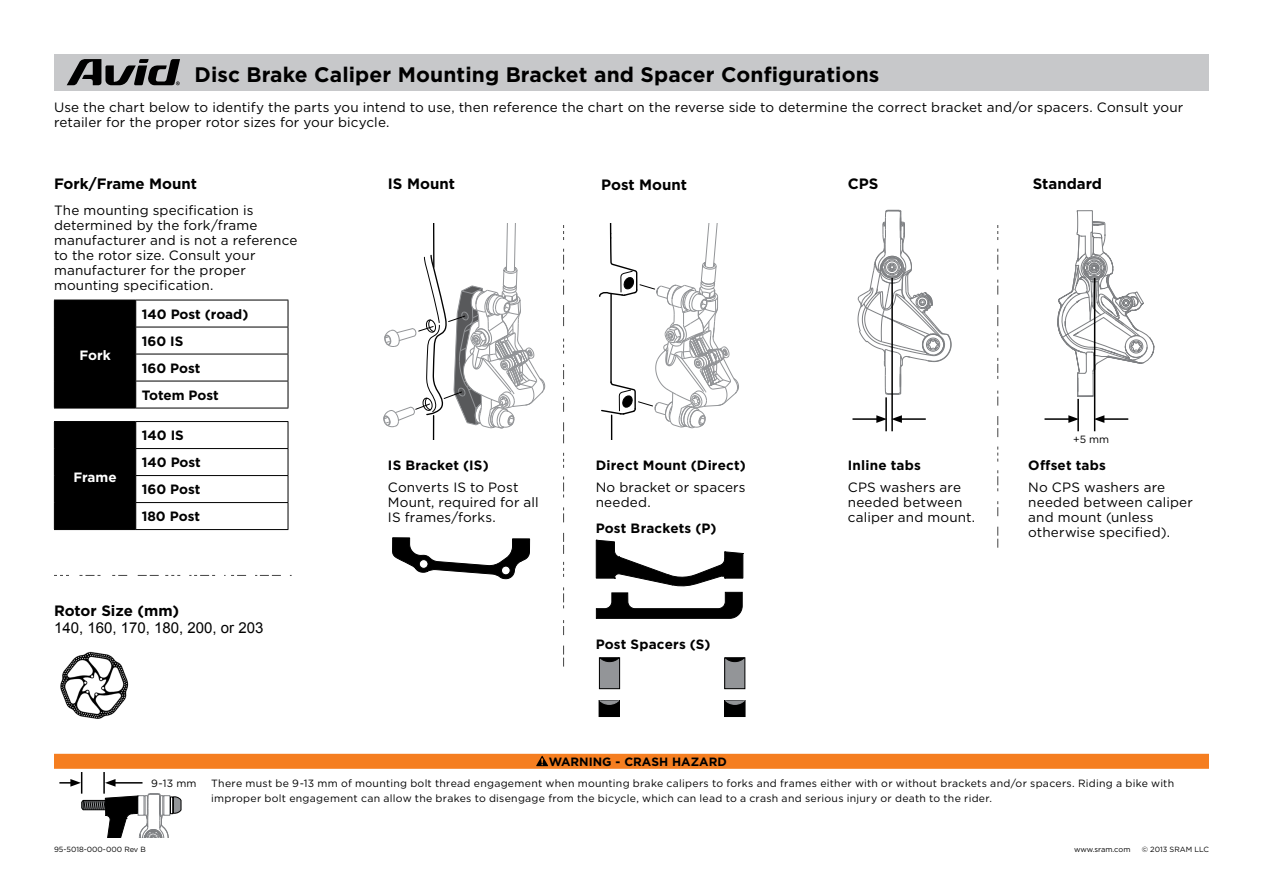
<style>
.page{position:relative;width:1263px;height:893px;background:#fff}
.page>*{position:absolute;margin:0;border:0;box-sizing:border-box;transform-origin:0 0}
.t1{font:700 21px "Gotham";letter-spacing:.005em;color:#000}
.t2{font:700 15px "Gotham";color:#000}
.t3{font:15px "Arial";color:#000}
.t4{font:13.5px/15px "Gotham";letter-spacing:.01em;color:#000}
.t5{font:700 13.5px/27px "Gotham";color:#000}
.t6{font:700 13.5px "Gotham";color:#fff}
.t7{font:700 12px "Gotham";color:#000}
.t8{font:10.5px/15px "Gotham";letter-spacing:.025em;color:#000}
.t9{font:7.5px "Gotham";color:#000}
</style>
<div class="page">
<div style="left:54px;top:54px;width:1154px;height:36px;background:#c7c8ca"></div>
<svg style="left:67px;top:59px;width:113px;height:26px"></svg>
<img style="left:60px;top:651px;width:69px;height:68px">
<hr style="left:1044px;top:418px;width:27px;height:2px;background:#000">
<hr style="left:852px;top:418px;width:27px;height:2px;background:#000">
<svg style="left:1050px;top:90px;width:120px;height:342px"></svg>
<svg style="left:857px;top:210px;width:95px;height:222px"></svg>
<hr style="left:885px;top:397px;width:2px;height:34px;background:#000">
<hr style="left:1094px;top:278px;width:1px;height:153px;background:#000">
<hr style="left:136px;top:300px;width:152px;height:1px;background:#000">
<hr style="left:135px;top:327px;width:153px;height:1px;background:#000">
<hr style="left:135px;top:354px;width:153px;height:1px;background:#000">
<hr style="left:135px;top:381px;width:153px;height:1px;background:#000">
<svg style="left:288px;top:300px;width:1px;height:108px"></svg>
<hr style="left:136px;top:408px;width:152px;height:1px;background:#000">
<hr style="left:136px;top:421px;width:152px;height:1px;background:#000">
<hr style="left:135px;top:448px;width:153px;height:1px;background:#000">
<hr style="left:135px;top:475px;width:153px;height:1px;background:#000">
<hr style="left:135px;top:502px;width:153px;height:1px;background:#000">
<svg style="left:54px;top:300px;width:82px;height:230px;background:#0e0e0e"></svg>
<svg style="left:288px;top:422px;width:1px;height:107px"></svg>
<hr style="left:136px;top:529px;width:152px;height:1px;background:#000">
<svg style="left:392px;top:538px;width:138px;height:41px"></svg>
<svg style="left:596px;top:540px;width:148px;height:46px"></svg>
<svg style="left:596px;top:592px;width:146px;height:27px"></svg>
<div style="left:599px;top:658px;width:21px;height:31px;background:#939598"></div>
<div style="left:599px;top:658px;width:21px;height:31px;border:1px solid #000"></div>
<svg style="left:599px;top:657px;width:21px;height:5px"></svg>
<div style="left:725px;top:658px;width:20px;height:31px;background:#939598"></div>
<div style="left:724px;top:658px;width:21px;height:31px;border:1px solid #000"></div>
<svg style="left:725px;top:657px;width:20px;height:5px"></svg>
<div style="left:599px;top:700px;width:20px;height:16px;background:#000"></div>
<div style="left:599px;top:700px;width:20px;height:17px;border:1px solid #000"></div>
<svg style="left:599px;top:700px;width:20px;height:5px"></svg>
<div style="left:725px;top:700px;width:20px;height:16px;background:#000"></div>
<div style="left:725px;top:700px;width:20px;height:17px;border:1px solid #000"></div>
<svg style="left:725px;top:700px;width:20px;height:5px"></svg>
<svg style="left:599px;top:224px;width:140px;height:216px"></svg>
<svg style="left:383px;top:224px;width:162px;height:216px"></svg>
<div style="left:54px;top:754px;width:1155px;height:15px;background:#f57e20"></div>
<svg style="left:536px;top:756px;width:12px;height:10px"></svg>
<svg style="left:59px;top:772px;width:123px;height:66px"></svg>
<svg style="left:563px;top:225px;width:1px;height:102px"></svg>
<svg style="left:997px;top:225px;width:1px;height:323px"></svg>
<svg style="left:563px;top:339px;width:1px;height:328px"></svg>
<svg style="left:54px;top:575px;width:238px;height:1px"></svg>
<h1 class="t1" style="left:194px;top:61px;width:686px">Disc Brake Caliper Mounting Bracket and Spacer Configurations</h1>
<p class="t4" style="left:54px;top:100px;width:1131px">Use the chart below to identify the parts you intend to use, then reference the chart on the reverse side to determine the correct bracket and/or spacers. Consult your retailer for the proper rotor sizes for your bicycle.</p>
<p class="t2" style="left:54px;top:174px;width:145px">Fork/Frame Mount</p>
<p class="t4" style="left:54px;top:202px;width:245px">The mounting specification is determined by the fork/frame manufacturer and is not a reference to the rotor size. Consult your manufacturer for the proper mounting specification.</p>
<p class="t6" style="left:79px;top:347px;width:33px">Fork</p>
<p class="t6" style="left:73px;top:468px;width:45px">Frame</p>
<p class="t5" style="left:142px;top:300px;width:108px">140 Post (road)<br>160 IS<br>160 Post<br>Totem Post</p>
<p class="t5" style="left:142px;top:422px;width:61px">140 IS<br>140 Post<br>160 Post<br>180 Post</p>
<p class="t2" style="left:54px;top:601px;width:127px">Rotor Size (mm)</p>
<p class="t3" style="left:54px;top:618px;width:211px">140, 160, 170, 180, 200, or 203</p>
<p class="t2" style="left:388px;top:174px;width:69px">IS Mount</p>
<p class="t2" style="left:601px;top:175px;width:87px">Post Mount</p>
<p class="t5" style="left:388px;top:452px;width:102px">IS Bracket (IS)</p>
<p class="t4" style="left:388px;top:479px;width:152px">Converts IS to Post<br>Mount, required for all<br>IS frames/forks.</p>
<p class="t5" style="left:596px;top:452px;width:151px">Direct Mount (Direct)</p>
<p class="t4" style="left:596px;top:479px;width:151px">No bracket or spacers needed.</p>
<p class="t5" style="left:596px;top:515px;width:122px">Post Brackets (P)</p>
<p class="t5" style="left:596px;top:631px;width:116px">Post Spacers (S)</p>
<p class="t7" style="left:549px;top:754px;width:170px">Warni ng - Crash Hazard</p>
<p class="t2" style="left:848px;top:174px;width:32px">CPS</p>
<p class="t2" style="left:1033px;top:174px;width:71px">Standard</p>
<p class="t5" style="left:848px;top:452px;width:75px">Inline tabs</p>
<p class="t4" style="left:848px;top:479px;width:129px">CPS washers are needed between caliper and mount.</p>
<p class="t8" style="left:1073px;top:432px;width:38px">+5 mm</p>
<p class="t5" style="left:1028px;top:452px;width:79px">Offset tabs</p>
<p class="t4" style="left:1028px;top:479px;width:166px">No CPS washers are needed between caliper and mount (unless otherwise specified).</p>
<p class="t8" style="left:151px;top:776px;width:47px">9-13 mm</p>
<p class="t8" style="left:211px;top:775px;width:964px">There must be 9-13 mm of mounting bolt thread engagement when mounting brake calipers to forks and frames either with or without brackets and/or spacers. Riding a bike with improper bolt engagement can allow the brakes to disengage from the bicycle, which can lead to a crash and serious injury or death to the rider.</p>
<p class="t9" style="left:54px;top:845px;width:94px">95-5018-000-000 Rev B</p>
<p class="t9" style="left:1074px;top:845px;width:58px">www.sram.com</p>
<p class="t9" style="left:1142px;top:845px;width:69px">© 2013 SRAM LLC</p>
</div>
